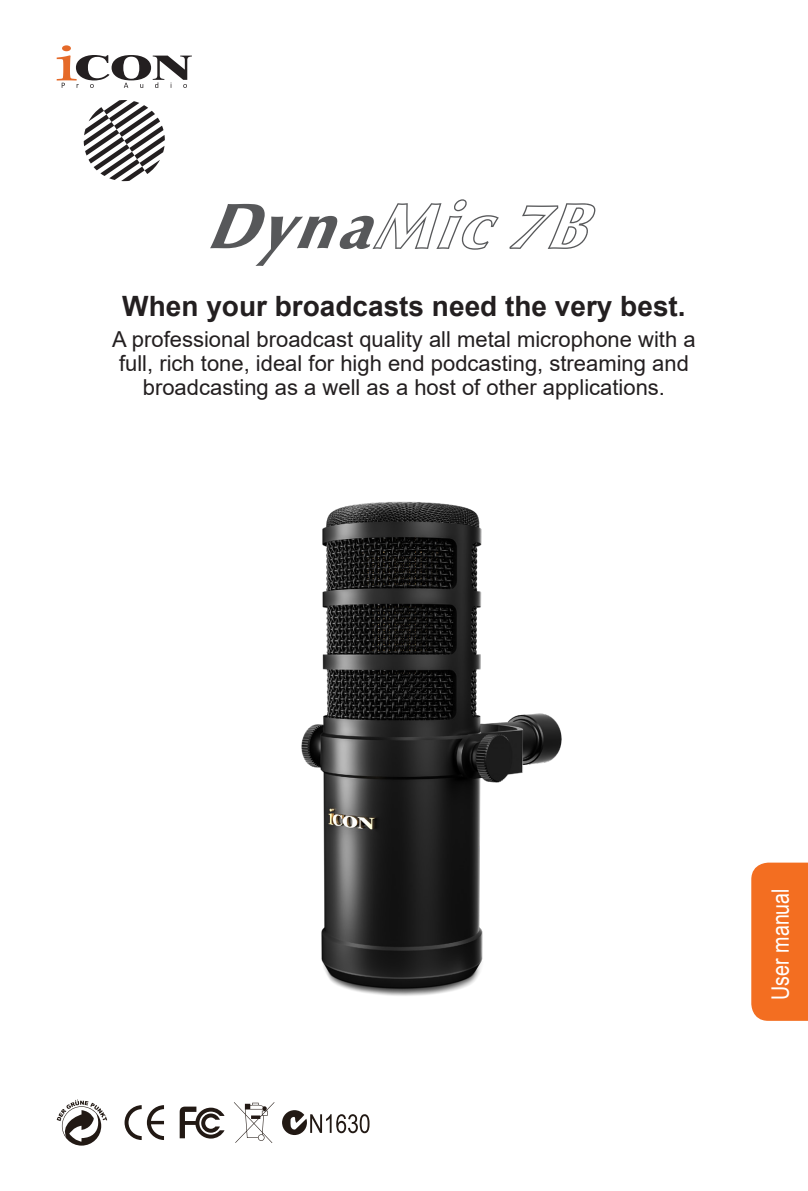
<style>
.page{position:relative;width:808px;height:1191px;background:#fff}
.page>*{position:absolute;margin:0;border:0;box-sizing:border-box;transform-origin:0 0}
.Contents_Text{font:700 28px "Arial";color:#231f20}
.t1{font:24px "Arial Narrow";color:#fff}
.Contents_Text-2{font:22px "Arial";color:#231f20}
</style>
<div class="page">
<div style="left:751px;top:862px;width:57px;height:158px;background:#f36e21"></div>
<svg style="left:282px;top:1110px;width:87px;height:25px"></svg>
<svg style="left:125px;top:1105px;width:39px;height:35px"></svg>
<svg style="left:180px;top:1106px;width:45px;height:32px"></svg>
<svg style="left:57px;top:1099px;width:50px;height:46px"></svg>
<svg style="left:234px;top:1102px;width:40px;height:41px"></svg>
<svg style="left:84px;top:100px;width:81px;height:81px"></svg>
<svg style="left:57px;top:45px;width:135px;height:43px"></svg>
<svg style="left:210px;top:199px;width:385px;height:67px"></svg>
<img style="left:301px;top:501px;width:261px;height:495px">
<p class="Contents_Text" style="left:122px;top:286px;width:565px">When your broadcasts need the very best.</p>
<p class="Contents_Text-2" style="left:112px;top:324px;width:585px">A professional broadcast quality all metal microphone with a</p>
<p class="Contents_Text-2" style="left:119px;top:348px;width:571px">full, rich tone, ideal for high end podcasting, streaming and</p>
<p class="Contents_Text-2" style="left:143px;top:372px;width:524px">broadcasting as a well as a host of other applications.</p>
<p class="t1" style="left:763px;top:999px;width:113px;rotate:-90deg">User manual</p>
</div>
